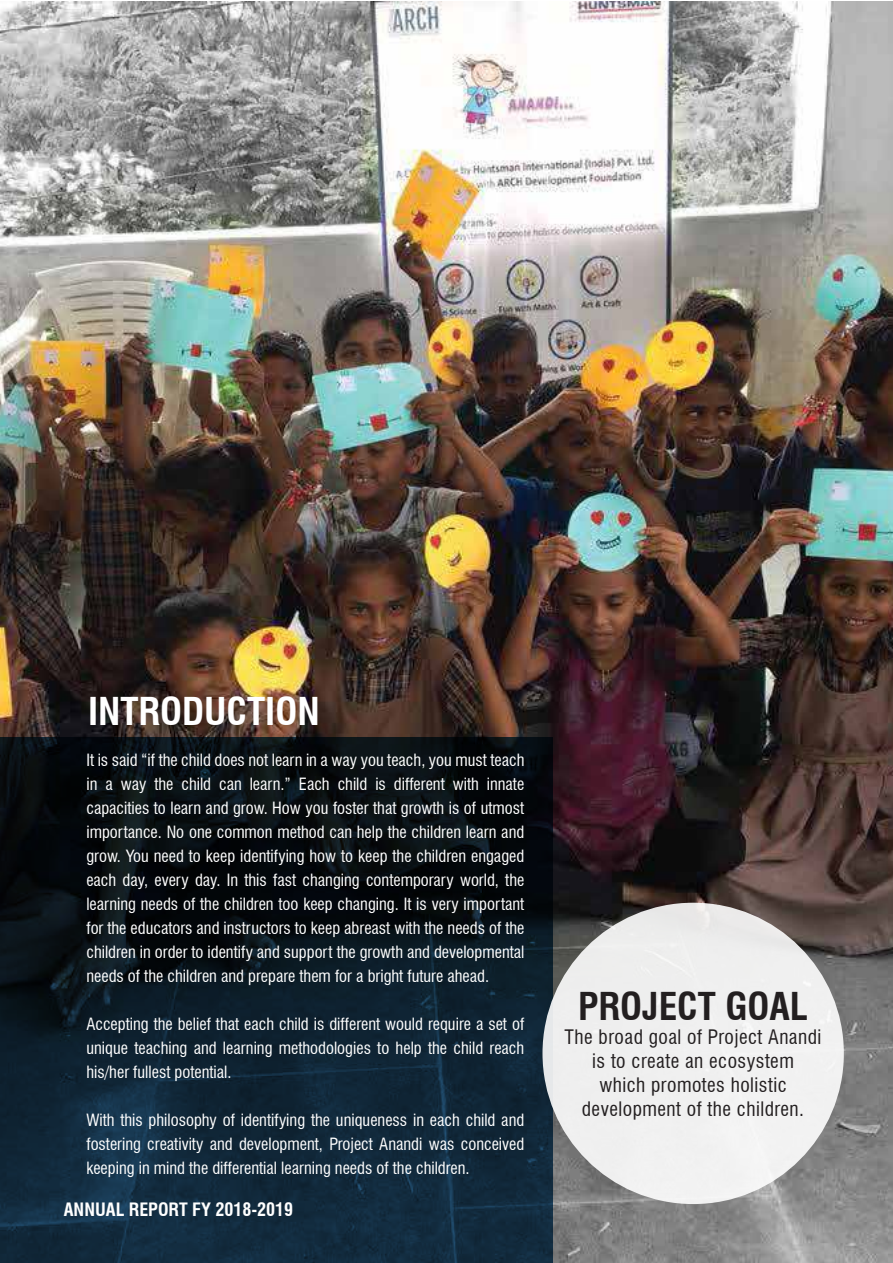
<style>
.page{position:relative;width:893px;height:1263px;background:#fff}
.page>*{position:absolute;margin:0;border:0;box-sizing:border-box;transform-origin:0 0}
.t1{font:700 condensed 37.5px "Swiss 721 BT";color:#fff}
.t2{font:700 condensed 37.5px "Swiss 721 BT";color:#231f20}
.t3{font:condensed 19.5px/24px "Swiss 721 BT";letter-spacing:.025em;color:#231f20;text-align:center}
.t4{font:700 condensed 18px "Swiss 721 BT";color:#fff}
.t5{font:condensed 16.5px/24px "Swiss 721 BT";color:#fff;text-align:justify}
</style>
<div class="page">
<img style="left:1px;top:1px;width:892px;height:1262px">
<svg style="left:0;top:738px;width:553px;height:525px;background:#0c1b26"></svg>
<div style="left:542px;top:903px;width:302px;height:301px;background:#f0f0f0;border-radius:50%"></div>
<h1 class="t1" style="left:88px;top:688px;width:233px">INTRODUCTION</h1>
<p class="t5" style="left:86px;top:748px;width:440px">It is said “if the child does not learn in a way you teach, you must teach in a way the child can learn.” Each child is different with innate capacities to learn and grow. How you foster that growth is of utmost importance. No one common method can help the children learn and grow. You need to keep identifying how to keep the children engaged each day, every day. In this fast changing contemporary world, the learning needs of the children too keep changing. It is very important for the educators and instructors to keep abreast with the needs of the children in order to identify and support the growth and developmental needs of the children and prepare them for a bright future ahead.</p>
<p class="t5" style="left:86px;top:1012px;width:439px">Accepting the belief that each child is different would require a set of unique teaching and learning methodologies to help the child reach his/her fullest potential.</p>
<p class="t5" style="left:86px;top:1108px;width:439px">With this philosophy of identifying the uniqueness in each child and fostering creativity and development, Project Anandi was conceived keeping in mind the differential learning needs of the children.</p>
<p class="t4" style="left:64px;top:1199px;width:231px">ANNUAL REPORT FY 2018-2019</p>
<h1 class="t2" style="left:578px;top:984px;width:232px">PROJECT GOAL</h1>
<p class="t3" style="left:565px;top:1025px;width:258px">The broad goal of Project Anandi is to create an ecosystem<br>which promotes holistic development of the children.</p>
</div>
